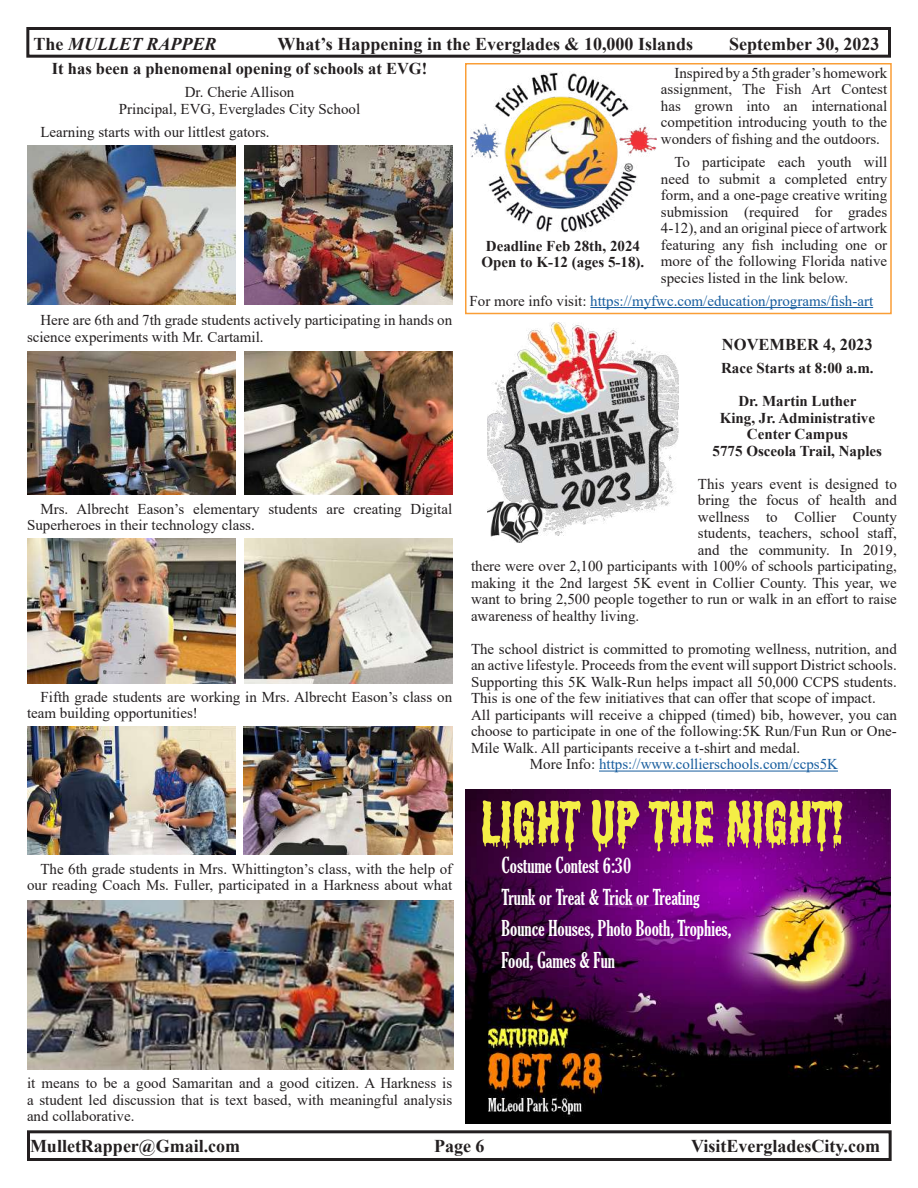
<style>
.page{position:relative;width:918px;height:1188px;background:#fff}
.page>*{position:absolute;margin:0;border:0;box-sizing:border-box;transform-origin:0 0}
.t1{font:60px "Shlop";color:#f4ee46}
.t2{font:extra-condensed 21px/31.5px "Gloucester";color:#fff}
.t3{font:700 18px "Times New Roman";color:#231f20}
.t4{font:italic 700 18px "Times New Roman";color:#231f20}
.t5{font:700 16.5px "Times New Roman";color:#231f20}
.t6{font:15px/16.5px "Times New Roman";color:#231f20}
.t7{font:700 15px/16.5px "Times New Roman";color:#231f20;text-align:center}
.t8{font:15px "Times New Roman";color:#175d9e}
.s1{font-style:normal}
.s2{color:#231f20}
</style>
<div class="page">
<img style="left:28px;top:351px;width:208px;height:144px">
<img style="left:244px;top:351px;width:209px;height:144px">
<img style="left:28px;top:538px;width:208px;height:146px">
<img style="left:244px;top:538px;width:209px;height:146px">
<img style="left:27px;top:726px;width:208px;height:129px">
<img style="left:244px;top:726px;width:208px;height:129px">
<img style="left:27px;top:900px;width:427px;height:170px">
<img style="left:28px;top:146px;width:208px;height:158px">
<img style="left:244px;top:146px;width:209px;height:158px">
<hr style="left:599px;top:771px;width:239px;height:1px;background:#175d9e">
<img style="left:488px;top:323px;width:190px;height:220px">
<img style="left:466px;top:789px;width:425px;height:335px">
<div style="left:27px;top:1130px;width:865px;height:31px;border:3px solid #231f20"></div>
<div style="left:26px;top:27px;width:865px;height:31px;border:3px solid #231f20"></div>
<hr style="left:590px;top:307px;width:283px;height:1px;background:#175d9e">
<div style="left:465px;top:63px;width:427px;height:251px;border:2px solid #fa9e36"></div>
<img style="left:470px;top:65px;width:186px;height:167px">
<p class="t4" style="left:34px;top:31px;width:185px"><span class="s1">The</span> MULLET RAPPER</p>
<p class="t3" style="left:278px;top:31px;width:417px">What’s Happening in the Everglades &amp; 10,000 Islands</p>
<p class="t3" style="left:729px;top:31px;width:152px">September 30, 2023</p>
<p class="t6" style="left:661px;top:64px;width:228px;text-align:justify;text-indent:14px">Inspired by a 5th grader’s homework assignment, The Fish Art Contest has grown into an international competition introducing youth to the wonders of fishing and the outdoors.</p>
<p class="t6" style="left:661px;top:153px;width:228px;text-align:justify;text-indent:14px">To participate each youth will need to submit a completed entry form, and a one-page creative writing submission (required for grades 4-12), and an original piece of artwork featuring any fish including one or more of the following Florida native species listed in the link below.</p>
<p class="t8" style="left:470px;top:290px;width:405px"><span class="s2">For more info visit:</span> https://myfwc.com/education/programs/fish-art</p>
<p class="t5" style="left:52px;top:57px;width:377px">It has been a phenomenal opening of schools at EVG!</p>
<p class="t6" style="left:119px;top:84px;width:243px;text-align:center">Dr. Cherie Allison<br>Principal, EVG, Everglades City School</p>
<p class="t6" style="left:40px;top:123px;width:231px">Learning starts with our littlest gators.</p>
<p class="t7" style="left:481px;top:237px;width:164px;text-align:left">Deadline Feb 28th, 2024<br>Open to K-12 (ages 5-18).</p>
<p class="t6" style="left:27px;top:312px;width:427px;text-indent:14px">Here are 6th and 7th grade students actively participating in hands on science experiments with Mr. Cartamil.</p>
<p class="t6" style="left:27px;top:500px;width:427px;text-indent:14px">Mrs. Albrecht Eason’s elementary students are creating Digital<br>Superheroes in their technology class.</p>
<p class="t6" style="left:27px;top:688px;width:427px;text-indent:14px">Fifth grade students are working in Mrs. Albrecht Eason’s class on team building opportunities!</p>
<p class="t6" style="left:27px;top:860px;width:427px;text-align:right">The 6th grade students in Mrs. Whittington’s class, with the help of our reading Coach Ms. Fuller, participated in a Harkness about what</p>
<p class="t5" style="left:722px;top:333px;width:152px">NOVEMBER 4, 2023</p>
<p class="t7" style="left:721px;top:360px;width:154px">Race Starts at 8:00 a.m.</p>
<p class="t7" style="left:713px;top:393px;width:171px">Dr. Martin Luther<br>King, Jr. Administrative<br>Center Campus<br>5775 Osceola Trail, Naples</p>
<p class="t6" style="left:698px;top:475px;width:201px">This years event is designed to</p>
<p class="t6" style="left:698px;top:492px;width:201px">bring the focus of health and</p>
<p class="t6" style="left:698px;top:508px;width:201px">wellness to Collier County</p>
<p class="t6" style="left:698px;top:525px;width:201px">students, teachers, school staff,</p>
<p class="t6" style="left:698px;top:541px;width:201px">and the community. In 2019,</p>
<p class="t6" style="left:471px;top:558px;width:427px">there were over 2,100 participants with 100% of schools participating,</p>
<p class="t6" style="left:471px;top:574px;width:427px">making it the 2nd largest 5K event in Collier County. This year, we</p>
<p class="t6" style="left:471px;top:591px;width:427px">want to bring 2,500 people together to run or walk in an effort to raise</p>
<p class="t6" style="left:471px;top:607px;width:170px">awareness of healthy living.</p>
<p class="t6" style="left:471px;top:640px;width:427px">The school district is committed to promoting wellness, nutrition, and</p>
<p class="t6" style="left:471px;top:657px;width:427px">an active lifestyle. Proceeds from the event will support District schools.</p>
<p class="t6" style="left:471px;top:673px;width:427px">Supporting this 5K Walk-Run helps impact all 50,000 CCPS students.</p>
<p class="t6" style="left:471px;top:690px;width:406px">This is one of the few initiatives that can offer that scope of impact.</p>
<p class="t6" style="left:471px;top:706px;width:427px">All participants will receive a chipped (timed) bib, however, you can</p>
<p class="t6" style="left:471px;top:723px;width:427px">choose to participate in one of the following:5K Run/Fun Run or One-</p>
<p class="t6" style="left:471px;top:739px;width:331px">Mile Walk. All participants receive a t-shirt and medal.</p>
<p class="t8" style="left:530px;top:754px;width:310px"><span class="s2">More Info:</span> https://www.collierschools.com/ccps5K</p>
<h1 class="t1" style="left:481px;top:789px;width:364px">Light Up The Night!</h1>
<h2 class="t2" style="left:502px;top:850px;width:231px">Costume Contest 6:30<br>Trunk or Treat &amp; Trick or Treating<br>Bounce Houses, Photo Booth, Trophies,<br>Food, Games &amp; Fun</h2>
<p class="t6" style="left:27px;top:1074px;width:427px;text-align:justify">it means to be a good Samaritan and a good citizen. A Harkness is a student led discussion that is text based, with meaningful analysis and collaborative.</p>
<p class="t3" style="left:434px;top:1133px;width:52px">Page 6</p>
<p class="t3" style="left:30px;top:1133px;width:212px">MulletRapper@Gmail.com</p>
<p class="t3" style="left:691px;top:1133px;width:190px">VisitEvergladesCity.com</p>
</div>
